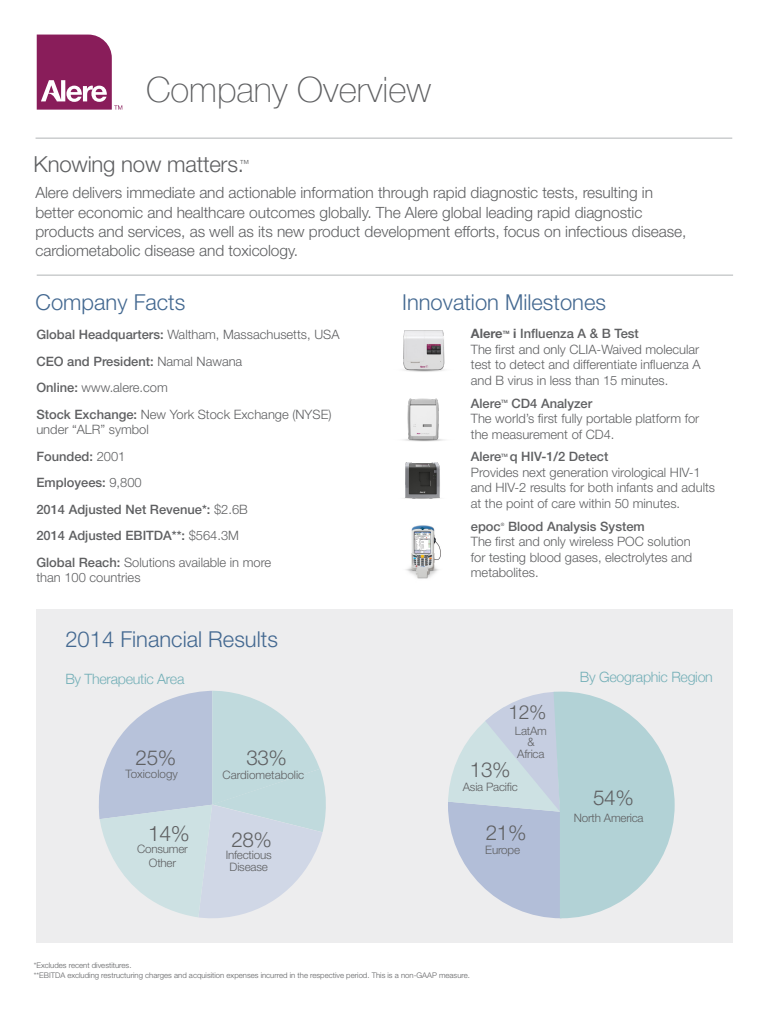
<style>
.page{position:relative;width:768px;height:1024px;background:#fff}
.page>*{position:absolute;margin:0;border:0;box-sizing:border-box;transform-origin:0 0}
.t1{font:100 34.9px "Helvetica Neue LT Com";color:#5f6062}
.t2{font:300 22.2px "Helvetica Neue LT Std";letter-spacing:-.01em;color:#5f6062}
.t3{font:300 22px "Helvetica Neue LT Std";color:#446991}
.t4{font:300 21.3px "Helvetica Neue LT Std";color:#5f6062}
.t5{font:300 20.7px "Helvetica Neue LT Std";letter-spacing:-.02em;color:#5f6062}
.t6{font:300 19.4px "Helvetica Neue LT Std";color:#5f6062}
.t7{font:300 15.5px/19.4px "Helvetica Neue LT Std";letter-spacing:-.005em;color:#5f6062}
.t8{font:300 14.2px "Helvetica Neue";letter-spacing:-.02em;color:#73afb7}
.t9{font:300 12.9px/15.5px "Helvetica Neue LT Std";color:#5f6062}
.t10{font:500 12.9px/26.5px "Helvetica Neue LT Std";color:#5f6062}
.t11{font:700 12.9px "Helvetica Neue LT Std";color:#5f6062}
.t12{font:300 11.6px/11.4px "Helvetica Neue LT Std";letter-spacing:-.02em;color:#5f6062;text-align:center}
.t13{font:300 11.6px "Helvetica Neue LT Std";color:#5f6062}
.t14{font:300 9.9px "Helvetica Neue LT Std";color:#5f6062}
.t15{font:300 7.8px/9.3px "Helvetica Neue LT Std";color:#5f6062}
.t16{font:500 4.5px "Helvetica Neue LT Std";color:#5f6062}
.t17{font:700 4.5px "Helvetica Neue LT Std";color:#5f6062}
.s1{font-weight:700}
.s2{font-weight:500}
.s3{font-weight:300}
</style>
<div class="page">
<div style="left:36px;top:610px;width:697px;height:333px;background:#ededee"></div>
<svg style="left:37px;top:35px;width:85px;height:75px"></svg>
<hr style="left:36px;top:138px;width:696px;height:1px;background:#b1b4b6">
<img style="left:406px;top:525px;width:35px;height:54px">
<img style="left:404px;top:462px;width:36px;height:37px">
<hr style="left:37px;top:275px;width:696px;height:1px;background:#b1b4b6">
<img style="left:403px;top:330px;width:42px;height:42px">
<img style="left:404px;top:398px;width:40px;height:44px">
<svg style="left:448px;top:692px;width:227px;height:226px"></svg>
<svg style="left:99px;top:690px;width:227px;height:228px"></svg>
<h1 class="t1" style="left:146px;top:68px;width:287px">Company Overview</h1>
<h2 class="t2" style="left:34px;top:151px;width:212px">Knowing now matters.</h2>
<p class="t14" style="left:240px;top:157px;width:11px">™</p>
<p class="t7" style="left:35px;top:183px;width:653px">Alere delivers immediate and actionable information through rapid diagnostic tests, resulting in better economic and healthcare outcomes globally. The Alere global leading rapid diagnostic products and services, as well as its new product development efforts, focus on infectious disease, cardiometabolic disease and toxicology.</p>
<h3 class="t3" style="left:36px;top:289px;width:151px">Company Facts</h3>
<p class="t11" style="left:471px;top:326px;width:33px">Alere</p>
<p class="t17" style="left:503px;top:329px;width:8px">TM</p>
<h3 class="t3" style="left:402px;top:289px;width:205px">Innovation Milestones</h3>
<p class="t9" style="left:471px;top:326px;width:231px;text-indent:42px"><span class="s1">i</span> <span class="s2">Influenza A &amp; B Test<br></span>The first and only CLIA-Waived molecular test to detect and differentiate influenza A and B virus in less than 15 minutes.</p>
<p class="t10" style="left:471px;top:390px;width:32px">Alere</p>
<p class="t16" style="left:501px;top:399px;width:8px">TM</p>
<p class="t10" style="left:512px;top:390px;width:82px">CD4 Analyzer</p>
<p class="t9" style="left:471px;top:410px;width:230px">The world’s first fully portable platform for the measurement of CD4.</p>
<p class="t10" style="left:471px;top:443px;width:32px">Alere</p>
<p class="t16" style="left:501px;top:453px;width:8px">TM</p>
<p class="t10" style="left:510px;top:443px;width:100px">q HIV-1/2 Detect</p>
<p class="t9" style="left:471px;top:464px;width:246px">Provides next generation virological HIV-1 and HIV-2 results for both infants and adults at the point of care within 50 minutes.</p>
<p class="t10" style="left:471px;top:513px;width:31px">epoc</p>
<p class="t16" style="left:501px;top:522px;width:5px">®</p>
<p class="t10" style="left:508px;top:513px;width:138px">Blood Analysis System</p>
<p class="t9" style="left:471px;top:534px;width:223px">The first and only wireless POC solution for testing blood gases, electrolytes and metabolites.</p>
<p class="t9" style="left:36px;top:321px;width:305px;line-height:26.5px"><span class="s2">Global Headquarters:</span> Waltham, Massachusetts, USA <span class="s2">CEO and President:</span> Namal Nawana<br><span class="s2">Online:</span> www.alere.com<br><span class="s2">Stock Exchange:</span> New York Stock Exchange (NYSE)</p>
<p class="t10" style="left:36px;top:416px;width:236px"><span class="s3">under “ALR” symbol<br></span>Founded: <span class="s3">2001<br></span>Employees: <span class="s3">9,800<br></span>2014 Adjusted Net Revenue*: <span class="s3">$2.6B<br></span>2014 Adjusted EBITDA**: <span class="s3">$564.3M<br></span>Global Reach: <span class="s3">Solutions available in more</span></p>
<p class="t9" style="left:36px;top:570px;width:106px">than 100 countries</p>
<h3 class="t3" style="left:65px;top:626px;width:214px">2014 Financial Results</h3>
<p class="t8" style="left:65px;top:670px;width:120px">By Therapeutic Area</p>
<h3 class="t5" style="left:136px;top:745px;width:42px">25%</h3>
<h3 class="t5" style="left:246px;top:745px;width:42px">33%</h3>
<p class="t13" style="left:126px;top:766px;width:54px">Toxicology</p>
<h3 class="t4" style="left:148px;top:820px;width:43px">14%</h3>
<p class="t12" style="left:137px;top:841px;width:52px;line-height:14px">Consumer<br>Other</p>
<p class="t13" style="left:223px;top:768px;width:83px">Cardiometabolic</p>
<h3 class="t5" style="left:231px;top:827px;width:42px">28%</h3>
<p class="t12" style="left:226px;top:849px;width:47px">Infectious<br>Disease</p>
<h3 class="t6" style="left:508px;top:700px;width:40px">12%</h3>
<p class="t12" style="left:515px;top:725px;width:33px">LatAm &amp;<br>Africa</p>
<h3 class="t5" style="left:470px;top:757px;width:42px">13%</h3>
<p class="t12" style="left:463px;top:781px;width:57px">Asia Pacific</p>
<h3 class="t5" style="left:486px;top:820px;width:42px">21%</h3>
<p class="t12" style="left:485px;top:844px;width:36px">Europe</p>
<p class="t8" style="left:580px;top:668px;width:134px">By Geographic Region</p>
<h3 class="t5" style="left:593px;top:785px;width:42px">54%</h3>
<p class="t12" style="left:574px;top:812px;width:71px">North America</p>
<p class="t15" style="left:34px;top:961px;width:438px">*Excludes recent divestitures.<br>**EBITDA excluding restructuring charges and acquisition expenses incurred in the respective period. This is a non-GAAP measure.</p>
</div>
